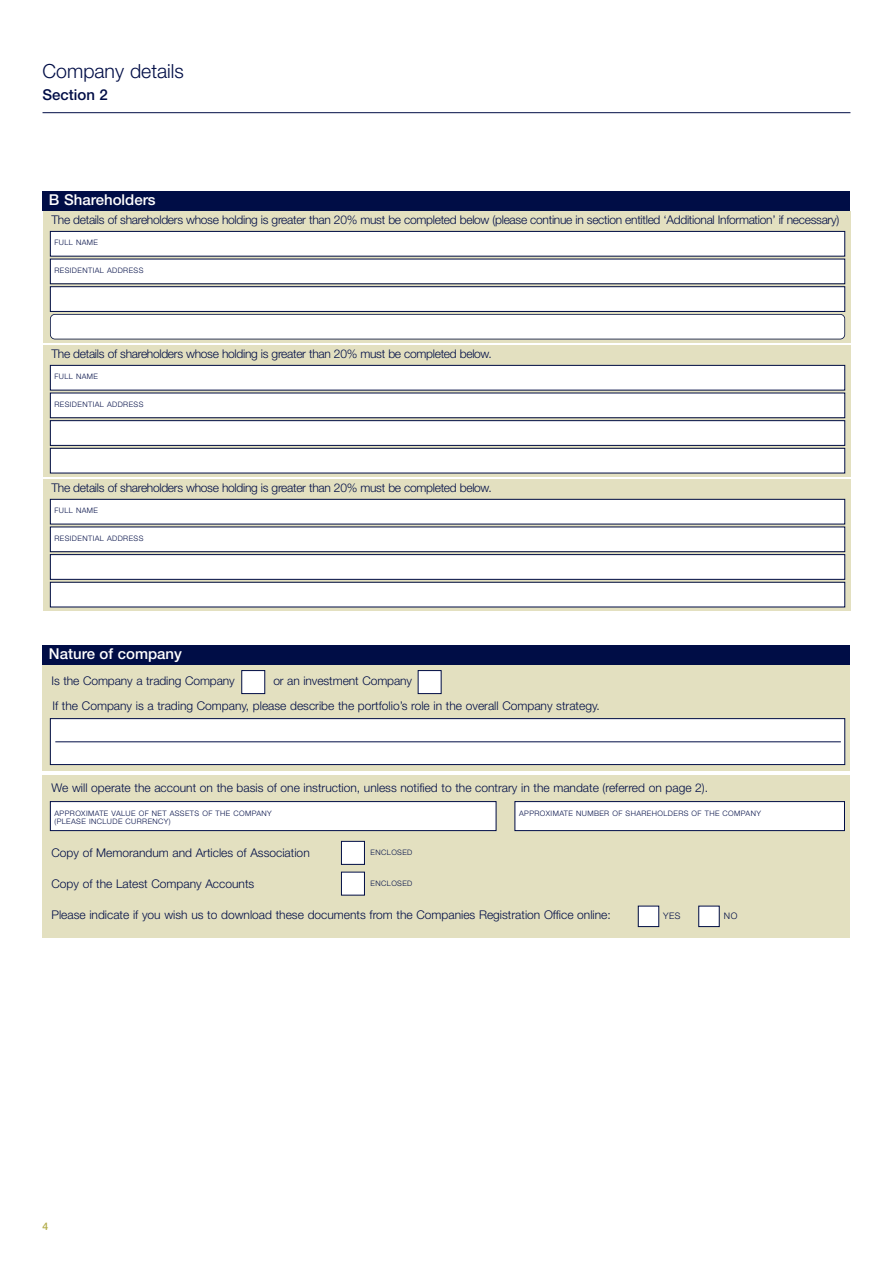
<style>
.page{position:relative;width:893px;height:1263px;background:#fff}
.page>*{position:absolute;margin:0;border:0;box-sizing:border-box;transform-origin:0 0}
.t1{font:300 19.5px "Helvetica Neue LT Std";color:#000d46}
.t2{font:500 15px "Helvetica Neue LT Std";color:#fff}
.t3{font:500 15px "Helvetica Neue LT Std";color:#000d46}
.t4{font:300 12px/24.9px "Helvetica Neue LT Std";color:#000d46}
.t5{font:300 12px "Helvetica Neue LT Std";letter-spacing:-.025em;color:#000d46}
.t6{font:500 10.5px "Helvetica Neue LT Std";color:#b1ab46}
.t7{font:300 9px "Helvetica Neue LT Std";color:#000d46}
.t8{font:300 7.5px/8.2px "Helvetica Neue LT Std";letter-spacing:.055em;color:#000d46}
</style>
<div class="page">
<hr style="left:43px;top:112px;width:807px;height:1px;background:#000d46">
<div style="left:43px;top:775px;width:807px;height:163px;background:#e3e0c0"></div>
<div style="left:51px;top:802px;width:445px;height:28px;background:#fff"></div>
<div style="left:50px;top:801px;width:446px;height:30px;border:1px solid #000d46"></div>
<div style="left:515px;top:802px;width:329px;height:28px;background:#fff"></div>
<div style="left:514px;top:801px;width:331px;height:30px;border:1px solid #000d46"></div>
<div style="left:342px;top:842px;width:22px;height:22px;background:#fff"></div>
<div style="left:341px;top:841px;width:24px;height:24px;border:1px solid #000d46"></div>
<div style="left:342px;top:872px;width:22px;height:23px;background:#fff"></div>
<div style="left:341px;top:872px;width:24px;height:23px;border:1px solid #000d46"></div>
<div style="left:43px;top:665px;width:807px;height:106px;background:#e3e0c0"></div>
<div style="left:43px;top:645px;width:807px;height:20px;background:#000d46"></div>
<div style="left:418px;top:671px;width:23px;height:22px;background:#fff"></div>
<div style="left:418px;top:670px;width:24px;height:24px;border:1px solid #000d46"></div>
<div style="left:242px;top:671px;width:22px;height:22px;background:#fff"></div>
<div style="left:241px;top:670px;width:24px;height:24px;border:1px solid #000d46"></div>
<div style="left:51px;top:719px;width:793px;height:45px;background:#fff"></div>
<div style="left:50px;top:718px;width:795px;height:47px;border:1px solid #000d46"></div>
<hr style="left:55px;top:741px;width:786px;height:1px;background:#000d46">
<svg style="left:43px;top:212px;width:807px;height:131px;background:#d3d1b7"></svg>
<div style="left:51px;top:232px;width:793px;height:24px;background:#fff"></div>
<div style="left:50px;top:231px;width:795px;height:26px;border:1px solid #000d46"></div>
<div style="left:51px;top:259px;width:793px;height:24px;background:#fff"></div>
<div style="left:51px;top:287px;width:793px;height:24px;background:#fff"></div>
<div style="left:50px;top:286px;width:795px;height:26px;border:1px solid #000d46"></div>
<div style="left:51px;top:315px;width:793px;height:24px;background:#fff;border-radius:4px"></div>
<div style="left:50px;top:314px;width:795px;height:25px;border:2px solid #000d46;border-radius:5px"></div>
<svg style="left:43px;top:345px;width:807px;height:132px;background:#d3d1b7"></svg>
<div style="left:51px;top:366px;width:793px;height:24px;background:#fff"></div>
<div style="left:50px;top:365px;width:795px;height:25px;border:1px solid #000d46"></div>
<div style="left:51px;top:393px;width:793px;height:24px;background:#fff"></div>
<div style="left:50px;top:393px;width:795px;height:25px;border:1px solid #000d46"></div>
<div style="left:51px;top:421px;width:793px;height:24px;background:#fff"></div>
<div style="left:50px;top:420px;width:795px;height:26px;border:1px solid #000d46"></div>
<div style="left:51px;top:449px;width:793px;height:24px;background:#fff"></div>
<div style="left:50px;top:448px;width:795px;height:25px;border:1px solid #000d46"></div>
<svg style="left:43px;top:479px;width:807px;height:132px;background:#d3d1b7"></svg>
<div style="left:51px;top:500px;width:793px;height:24px;background:#fff"></div>
<div style="left:50px;top:499px;width:795px;height:25px;border:1px solid #000d46"></div>
<div style="left:51px;top:527px;width:793px;height:24px;background:#fff"></div>
<div style="left:50px;top:527px;width:795px;height:25px;border:1px solid #000d46"></div>
<div style="left:51px;top:555px;width:793px;height:24px;background:#fff"></div>
<div style="left:50px;top:554px;width:795px;height:26px;border:1px solid #000d46"></div>
<div style="left:51px;top:583px;width:793px;height:24px;background:#fff"></div>
<div style="left:50px;top:582px;width:795px;height:25px;border:1px solid #000d46"></div>
<div style="left:43px;top:191px;width:807px;height:20px;background:#000d46"></div>
<div style="left:639px;top:906px;width:19px;height:20px;background:#fff"></div>
<div style="left:638px;top:906px;width:21px;height:21px;border:1px solid #000d46"></div>
<div style="left:699px;top:906px;width:20px;height:20px;background:#fff"></div>
<div style="left:698px;top:906px;width:22px;height:21px;border:1px solid #000d46"></div>
<h1 class="t1" style="left:43px;top:64px;width:143px">Company details</h1>
<p class="t3" style="left:43px;top:89px;width:67px">Section 2</p>
<p class="t2" style="left:49px;top:194px;width:108px">B Shareholders</p>
<p class="t5" style="left:51px;top:216px;width:789px">The details of shareholders whose holding is greater than 20% must be completed below (please continue in section entitled ‘Additional Information’ if necessary)</p>
<p class="t8" style="left:54px;top:239px;width:45px">FULL NAME</p>
<p class="t8" style="left:54px;top:267px;width:90px">RESIDENTIAL ADDRESS</p>
<p class="t5" style="left:51px;top:350px;width:442px">The details of shareholders whose holding is greater than 20% must be completed below.</p>
<p class="t8" style="left:54px;top:373px;width:45px">FULL NAME</p>
<p class="t8" style="left:54px;top:401px;width:90px">RESIDENTIAL ADDRESS</p>
<p class="t5" style="left:51px;top:483px;width:442px">The details of shareholders whose holding is greater than 20% must be completed below.</p>
<p class="t8" style="left:54px;top:507px;width:45px">FULL NAME</p>
<p class="t8" style="left:54px;top:535px;width:90px">RESIDENTIAL ADDRESS</p>
<p class="t2" style="left:49px;top:648px;width:135px">Nature of company</p>
<p class="t4" style="left:51px;top:669px;width:185px">Is the Company a trading Company</p>
<p class="t4" style="left:53px;top:669px;width:549px;text-indent:221px">or an investment Company<br>If the Company is a trading Company, please describe the portfolio’s role in the overall Company strategy.</p>
<p class="t4" style="left:51px;top:777px;width:658px">We will operate the account on the basis of one instruction, unless notified to the contrary in the mandate (referred on page 2).</p>
<p class="t8" style="left:54px;top:810px;width:219px">APPROXIMATE VALUE OF NET ASSETS OF THE COMPANY (PLEASE INCLUDE CURRENCY)</p>
<p class="t8" style="left:519px;top:810px;width:243px">APPROXIMATE NUMBER OF SHAREHOLDERS OF THE COMPANY</p>
<p class="t4" style="left:51px;top:842px;width:260px">Copy of Memorandum and Articles of Association</p>
<p class="t4" style="left:51px;top:872px;width:204px">Copy of the Latest Company Accounts</p>
<p class="t4" style="left:51px;top:903px;width:561px">Please indicate if you wish us to download these documents from the Companies Registration Office online:</p>
<p class="t8" style="left:371px;top:849px;width:43px">ENCLOSED</p>
<p class="t8" style="left:371px;top:880px;width:43px">ENCLOSED</p>
<p class="t7" style="left:663px;top:913px;width:19px">YES</p>
<p class="t7" style="left:724px;top:913px;width:15px">NO</p>
<p class="t6" style="left:43px;top:1223px;width:7px">4</p>
</div>
